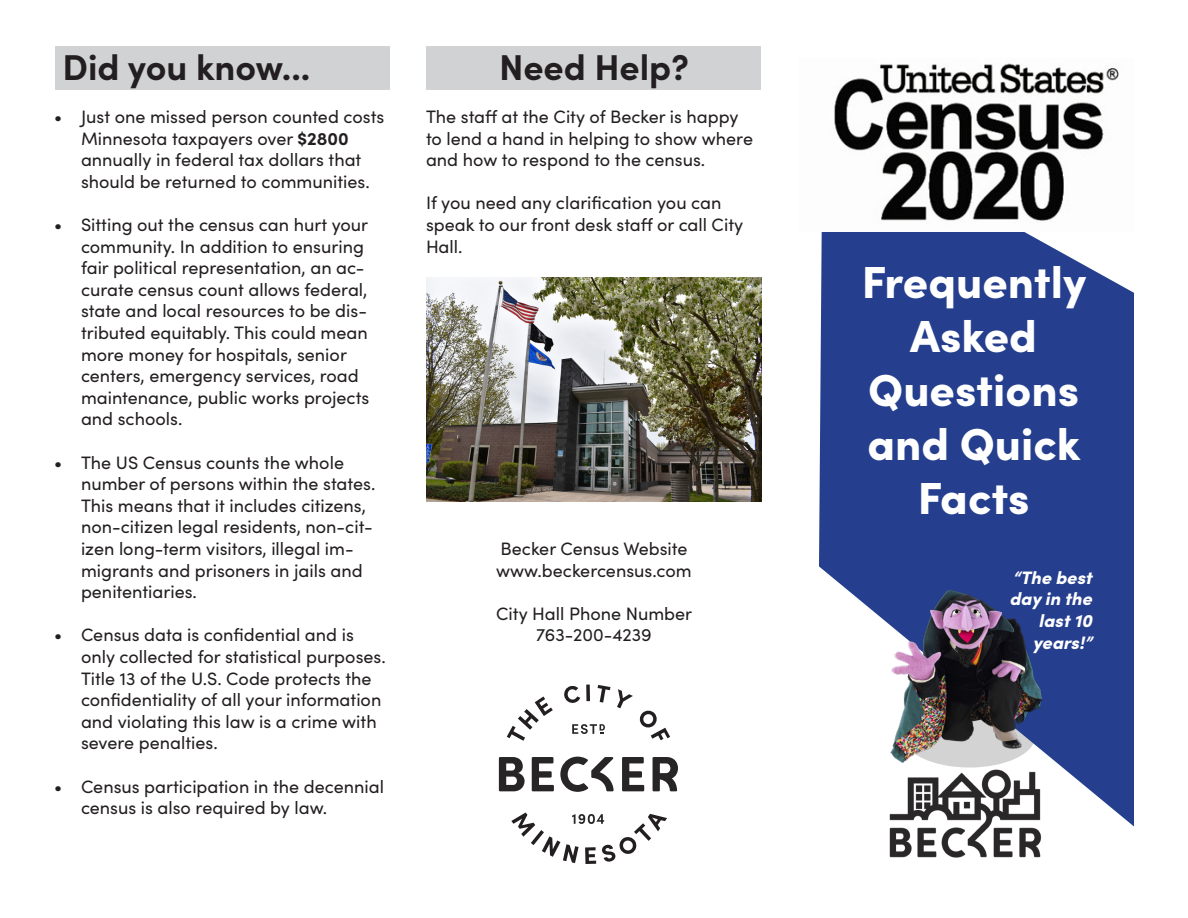
<style>
.page{position:relative;width:1188px;height:918px;background:#fff}
.page>*{position:absolute;margin:0;border:0;box-sizing:border-box;transform-origin:0 0}
.t1{font:900 45px/54px "Sofia Pro";color:#fff;text-align:center}
.t2{font:700 36px "Sofia Pro";color:#231f20}
.t3{font:18px/21.6px "Sofia Pro";color:#231f20}
.t4{font:italic 900 18px/21.6px "Sofia Pro";color:#fff;text-align:right}
.s1{font-weight:700}
</style>
<div class="page">
<div style="left:427px;top:46px;width:334px;height:43px;background:#d1d2d4"></div>
<div style="left:56px;top:46px;width:334px;height:43px;background:#d1d2d4"></div>
<svg style="left:819px;top:232px;width:315px;height:594px;background:#445a9e"></svg>
<img style="left:834px;top:63px;width:285px;height:158px">
<img style="left:872px;top:763px;width:182px;height:95px">
<svg style="left:572px;top:724px;width:33px;height:10px"></svg>
<svg style="left:499px;top:757px;width:26px;height:34px"></svg>
<svg style="left:532px;top:757px;width:22px;height:34px"></svg>
<svg style="left:622px;top:757px;width:22px;height:34px"></svg>
<svg style="left:560px;top:757px;width:54px;height:35px"></svg>
<svg style="left:653px;top:757px;width:25px;height:34px"></svg>
<svg style="left:507px;top:697px;width:46px;height:44px"></svg>
<svg style="left:564px;top:686px;width:16px;height:17px"></svg>
<svg style="left:586px;top:685px;width:4px;height:16px"></svg>
<svg style="left:598px;top:685px;width:12px;height:18px"></svg>
<svg style="left:617px;top:689px;width:16px;height:19px"></svg>
<svg style="left:639px;top:710px;width:31px;height:30px"></svg>
<svg style="left:511px;top:813px;width:156px;height:51px"></svg>
<img style="left:426px;top:278px;width:336px;height:224px">
<img style="left:891px;top:590px;width:150px;height:173px">
<p class="t2" style="left:63px;top:39px;width:249px">Did you know...</p>
<p class="t3" style="left:81px;top:105px;width:305px;text-indent:-27px">• Just one missed person counted costs Minnesota taxpayers over <span class="s1">$2800 </span>annually in federal tax dollars that should be returned to communities.</p>
<p class="t3" style="left:81px;top:213px;width:290px;text-indent:-27px">• Sitting out the census can hurt your community. In addition to ensuring fair political representation, an ac&shy;curate census count allows federal, state and local resources to be dis&shy;tributed equitably. This could mean more money for hospitals, senior centers, emergency services, road maintenance, public works projects and schools.</p>
<p class="t3" style="left:81px;top:450px;width:296px;text-indent:-27px">• The US Census counts the whole number of persons within the states.<br>This means that it includes citizens, non-citizen legal residents, non-cit&shy;izen long-term visitors, illegal im&shy;migrants and prisoners in jails and penitentiaries.</p>
<p class="t3" style="left:81px;top:623px;width:306px;text-indent:-27px">• Census data is confidential and is only collected for statistical purposes.<br>Title 13 of the U.S. Code protects the confidentiality of all your information and violating this law is a crime with severe penalties.</p>
<p class="t3" style="left:81px;top:774px;width:304px;text-indent:-27px">• Census participation in the decennial census is also required by law.</p>
<p class="t2" style="left:499px;top:39px;width:191px">Need Help?</p>
<p class="t3" style="left:426px;top:105px;width:329px">The staff at the City of Becker is happy to lend a hand in helping to show where and how to respond to the census.</p>
<p class="t3" style="left:426px;top:191px;width:319px">If you need any clarification you can speak to our front desk staff or call City<br>Hall.</p>
<p class="t3" style="left:501px;top:537px;width:188px">Becker Census Website</p>
<p class="t3" style="left:496px;top:558px;width:197px">www.beckercensus.com</p>
<p class="t3" style="left:496px;top:602px;width:197px">City Hall Phone Number</p>
<p class="t3" style="left:536px;top:623px;width:117px">763-200-4239</p>
<p class="t1" style="left:862px;top:251px;width:226px">Frequently<br>Asked</p>
<p class="t1" style="left:868px;top:359px;width:212px">Questions</p>
<p class="t1" style="left:867px;top:413px;width:215px">and Quick<br>Facts</p>
<p class="t4" style="left:1010px;top:565px;width:84px">“The best day in the last 10 years!”</p>
</div>
